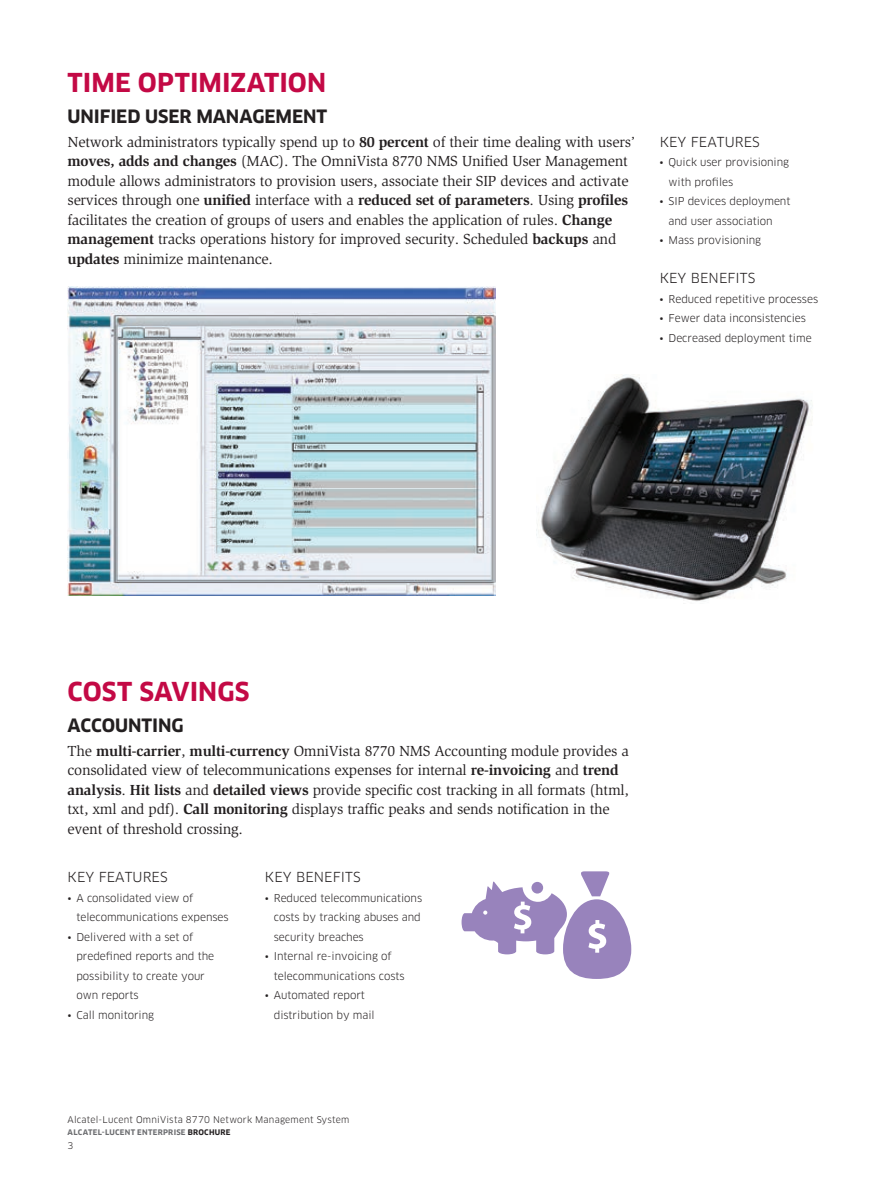
<style>
.page{position:relative;width:893px;height:1191px;background:#fff}
.page>*{position:absolute;margin:0;border:0;box-sizing:border-box;transform-origin:0 0}
.Head_1{font:700 25.5px "Clan OT";letter-spacing:.005em;color:#c30945}
.Head_2{font:700 18px "Clan OT";letter-spacing:-.005em;color:#231f20}
.Body{font:15px/19.5px "Slimbach Std";letter-spacing:-.015em;color:#231f20}
.Side_bar_head{font:13.5px "Clan OT";letter-spacing:.005em;color:#231f20}
.Sidebar_text_bullet{font:10.5px/19.5px "Clan OT";letter-spacing:-.005em;color:#231f20}
.t1{font:9px "Clan OT";letter-spacing:.02em;color:#231f20}
.t2{font:700 7.5px "Clan OT";letter-spacing:.035em;color:#6c6d70}
.s1{font-weight:700}
.s2{color:#231f20}
</style>
<div class="page">
<img style="left:67px;top:286px;width:428px;height:309px">
<img style="left:537px;top:374px;width:275px;height:228px">
<svg style="left:462px;top:871px;width:169px;height:108px"></svg>
<p class="Head_1" style="left:68px;top:68px;width:260px">TIME OPTIMIZATION</p>
<p class="Head_2" style="left:68px;top:106px;width:261px">UNIFIED USER MANAGEMENT</p>
<p class="Body" style="left:68px;top:132px;width:569px">Network administrators typically spend up to <span class="s1">80 percent</span> of their time dealing with users’ <span class="s1">moves, adds and changes</span> (MAC). The OmniVista 8770 NMS Unified User Management module allows administrators to provision users, associate their SIP devices and activate services through one <span class="s1">unified</span> interface with a <span class="s1">reduced set of parameters</span>. Using <span class="s1">profiles </span>facilitates the creation of groups of users and enables the application of rules. <span class="s1">Change management</span> tracks operations history for improved security. Scheduled <span class="s1">backups</span> and <span class="s1">updates</span> minimize maintenance.</p>
<p class="Side_bar_head" style="left:660px;top:134px;width:102px">KEY FEATURES</p>
<p class="Sidebar_text_bullet" style="left:669px;top:153px;width:122px;text-indent:-9px">• Quick user provisioning with profiles</p>
<p class="Sidebar_text_bullet" style="left:669px;top:192px;width:123px;text-indent:-9px">• SIP devices deployment and user association</p>
<p class="Sidebar_text_bullet" style="left:660px;top:231px;width:103px">• Mass provisioning</p>
<p class="Side_bar_head" style="left:660px;top:270px;width:97px">KEY BENEFITS</p>
<p class="Sidebar_text_bullet" style="left:660px;top:289px;width:160px">• Reduced repetitive processes</p>
<p class="Sidebar_text_bullet" style="left:660px;top:309px;width:148px">• Fewer data inconsistencies</p>
<p class="Sidebar_text_bullet" style="left:660px;top:328px;width:154px">• Decreased deployment time</p>
<p class="Head_1" style="left:68px;top:677px;width:183px">COST SAVINGS</p>
<p class="Head_2" style="left:68px;top:714px;width:118px">ACCOUNTING</p>
<p class="Body" style="left:68px;top:741px;width:563px">The <span class="s1">multi-carrier</span>, <span class="s1">multi-currency</span> OmniVista 8770 NMS Accounting module provides a consolidated view of telecommunications expenses for internal <span class="s1">re-invoicing</span> and <span class="s1">trend analysis</span>. <span class="s1">Hit lists</span> and <span class="s1">detailed views</span> provide specific cost tracking in all formats (html, txt, xml and pdf). <span class="s1">Call monitoring</span> displays traffic peaks and sends notification in the event of threshold crossing.</p>
<p class="Side_bar_head" style="left:68px;top:869px;width:102px">KEY FEATURES</p>
<p class="Sidebar_text_bullet" style="left:76px;top:888px;width:154px;text-indent:-9px">• A consolidated view of telecommunications expenses</p>
<p class="Sidebar_text_bullet" style="left:76px;top:927px;width:139px;text-indent:-9px">• Delivered with a set of predefined reports and the possibility to create your own reports</p>
<p class="Sidebar_text_bullet" style="left:68px;top:1005px;width:88px">• Call monitoring</p>
<p class="Side_bar_head" style="left:265px;top:869px;width:97px">KEY BENEFITS</p>
<p class="Sidebar_text_bullet" style="left:274px;top:888px;width:150px;text-indent:-9px">• Reduced telecommunications costs by tracking abuses and security breaches</p>
<p class="Sidebar_text_bullet" style="left:274px;top:946px;width:132px;text-indent:-9px">• Internal re-invoicing of telecommunications costs</p>
<p class="Sidebar_text_bullet" style="left:274px;top:985px;width:102px;text-indent:-9px">• Automated report distribution by mail</p>
<p class="t1" style="left:68px;top:1114px;width:283px">Alcatel-Lucent OmniVista 8770 Network Management System</p>
<p class="t2" style="left:68px;top:1127px;width:165px">ALCATEL-LUCENT ENTERPRISE <span class="s2">BROCHURE</span></p>
<p class="t1" style="left:68px;top:1140px;width:7px">3</p>
</div>
